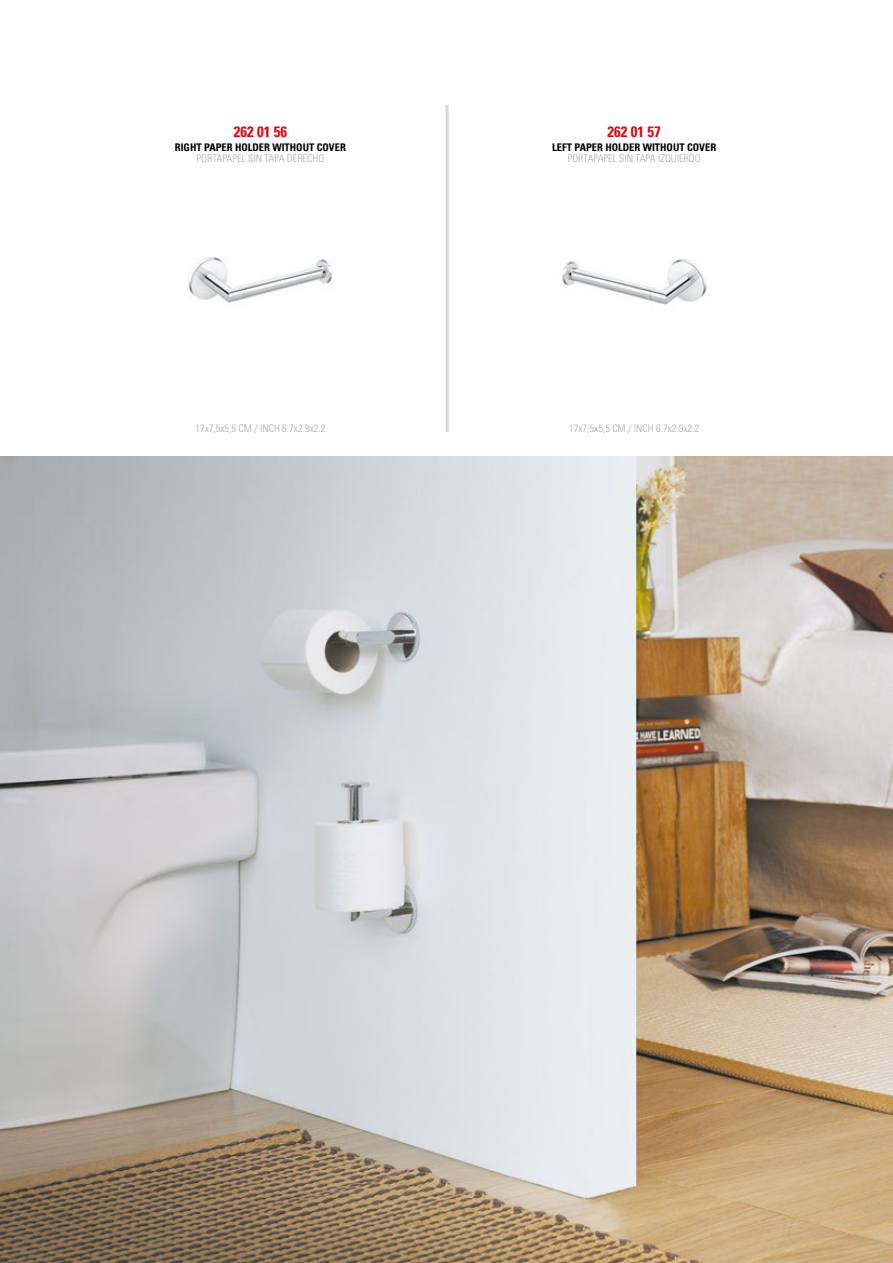
<style>
.page{position:relative;width:893px;height:1263px;background:#fff}
.page>*{position:absolute;margin:0;border:0;box-sizing:border-box;transform-origin:0 0}
.t1{font:700 condensed 15px "Univers LT Std";color:#e30613}
.t2{font:300 condensed 10.5px "Univers LT Std";color:#aaa}
.t3{font:700 condensed 10.5px "Univers LT Std";color:#000}
</style>
<div class="page">
<hr style="left:446px;top:105px;width:3px;height:1053px;background:#dadada">
<div style="left:0;top:432px;width:893px;height:831px;background:#fff"></div>
<img style="left:562px;top:259px;width:145px;height:46px">
<img style="left:188px;top:257px;width:144px;height:46px">
<img style="left:0;top:457px;width:893px;height:806px">
<h1 class="t1" style="left:234px;top:122px;width:55px">262 01 56</h1>
<h1 class="t1" style="left:608px;top:122px;width:55px">262 01 57</h1>
<p class="t3" style="left:175px;top:141px;width:172px">RIGHT PAPER HOLDER WITHOUT COVER</p>
<p class="t2" style="left:197px;top:152px;width:129px">PORTAPAPEL SIN TAPA DERECHO</p>
<p class="t3" style="left:552px;top:141px;width:165px">LEFT PAPER HOLDER WITHOUT COVER</p>
<p class="t2" style="left:568px;top:152px;width:134px">PORTAPAPEL SIN TAPA IZQUIERDO</p>
<p class="t2" style="left:195px;top:422px;width:132px">17x7,5x5,5 CM / INCH 6.7x2.9x2.2</p>
<p class="t2" style="left:569px;top:422px;width:132px">17x7,5x5,5 CM / INCH 6.7x2.9x2.2</p>
</div>
